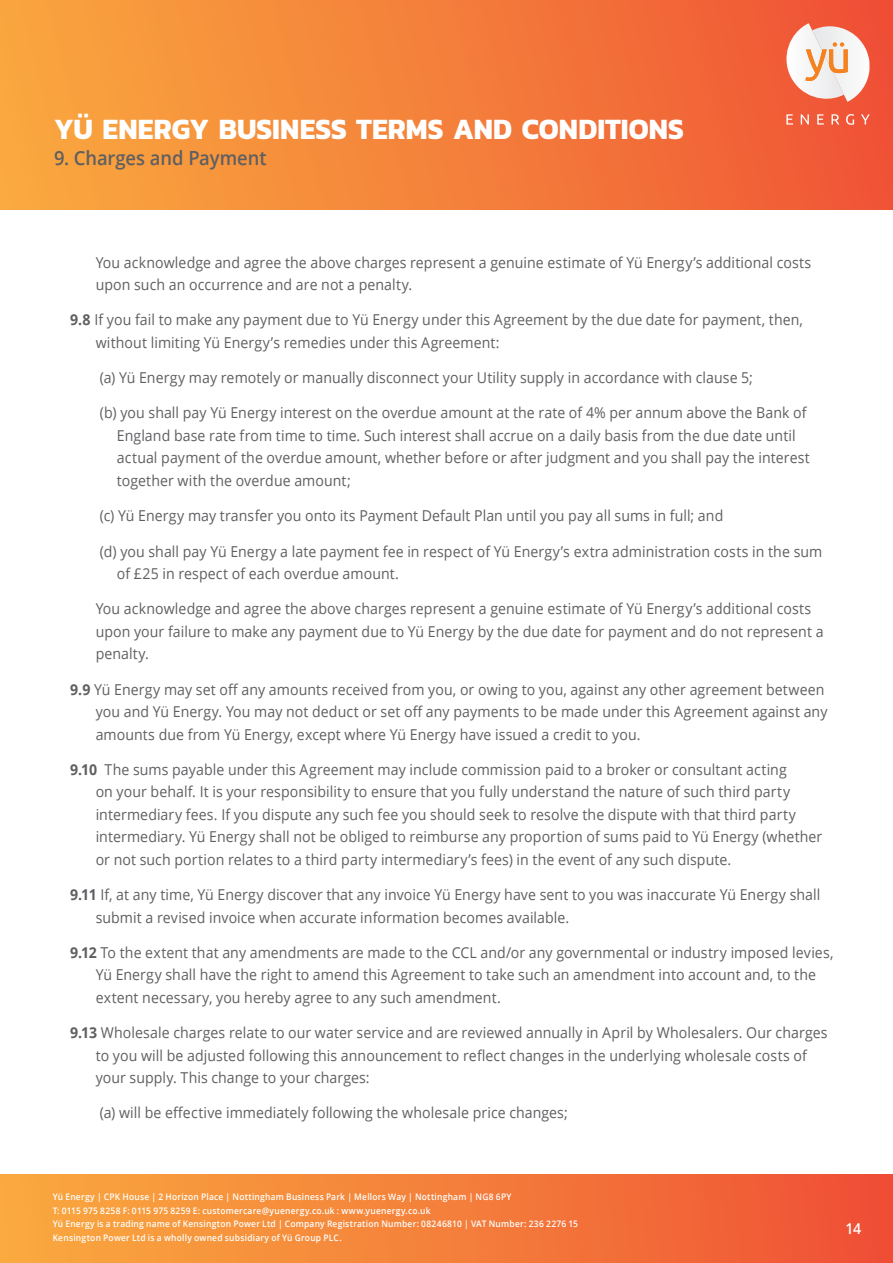
<style>
.page{position:relative;width:893px;height:1263px;background:#fff}
.page>*{position:absolute;margin:0;border:0;box-sizing:border-box;transform-origin:0 0}
.t1{font:700 30px "Kanit";color:#fff;scale:.94 1}
.Paragraph_Style_1{font:600 19.5px "Open Sans";letter-spacing:-.005em;color:#5f5f62;scale:.94 1}
.t2{font:15px/22.5px "Open Sans";letter-spacing:.005em;color:#5f5f62;scale:.94 1}
.Paragraph_Style_1-2{font:600 15px "Open Sans";letter-spacing:-.02em;color:#fff;scale:.94 1}
.t3{font:600 9px "Open Sans";letter-spacing:.025em;color:#fff;scale:.94 1}
.s1{font-weight:700}
</style>
<div class="page">
<div style="left:0;top:0;width:893px;height:210px;background:linear-gradient(to right,#f9a93f,#ef5336)"></div>
<div style="left:0;top:1174px;width:893px;height:89px;background:linear-gradient(to right,#faab3f,#ef5036)"></div>
<svg style="left:781px;top:23px;width:88px;height:81px"></svg>
<svg style="left:786px;top:114px;width:7px;height:11px"></svg>
<svg style="left:801px;top:114px;width:8px;height:11px"></svg>
<svg style="left:817px;top:114px;width:7px;height:11px"></svg>
<svg style="left:831px;top:114px;width:8px;height:11px"></svg>
<svg style="left:846px;top:114px;width:8px;height:11px"></svg>
<svg style="left:861px;top:114px;width:9px;height:11px"></svg>
<p class="t1" style="left:54px;top:106px;width:672px">YÜ ENERGY BUSINESS TERMS AND CONDITIONS</p>
<p class="Paragraph_Style_1" style="left:54px;top:145px;width:228px">9. Charges and Payment</p>
<p class="t2" style="left:96px;top:251px;width:763px">You acknowledge and agree the above charges represent a genuine estimate of Yü Energy’s additional costs upon such an occurrence and are not a penalty.</p>
<p class="t2" style="left:96px;top:308px;width:754px;text-indent:-26px"><span class="s1">9.8</span> If you fail to make any payment due to Yü Energy under this Agreement by the due date for payment, then, without limiting Yü Energy’s remedies under this Agreement:</p>
<p class="t2" style="left:100px;top:366px;width:696px">(a) Yü Energy may remotely or manually disconnect your Utility supply in accordance with clause 5;</p>
<p class="t2" style="left:117px;top:401px;width:739px;text-indent:-17px">(b) you shall pay Yü Energy interest on the overdue amount at the rate of 4% per annum above the Bank of England base rate from time to time. Such interest shall accrue on a daily basis from the due date until actual payment of the overdue amount, whether before or after judgment and you shall pay the interest together with the overdue amount;</p>
<p class="t2" style="left:100px;top:504px;width:665px">(c) Yü Energy may transfer you onto its Payment Default Plan until you pay all sums in full; and</p>
<p class="t2" style="left:117px;top:539px;width:752px;text-indent:-17px">(d) you shall pay Yü Energy a late payment fee in respect of Yü Energy’s extra administration costs in the sum of £25 in respect of each overdue amount.</p>
<p class="t2" style="left:96px;top:597px;width:776px">You acknowledge and agree the above charges represent a genuine estimate of Yü Energy’s additional costs upon your failure to make any payment due to Yü Energy by the due date for payment and do not represent a penalty.</p>
<p class="t2" style="left:96px;top:677px;width:780px;text-indent:-26px"><span class="s1">9.9</span> Yü Energy may set off any amounts received from you, or owing to you, against any other agreement between you and Yü Energy. You may not deduct or set off any payments to be made under this Agreement against any amounts due from Yü Energy, except where Yü Energy have issued a credit to you.</p>
<p class="t2" style="left:96px;top:758px;width:775px;text-indent:-26px"><span class="s1">9.10</span> The sums payable under this Agreement may include commission paid to a broker or consultant acting<br>on your behalf. It is your responsibility to ensure that you fully understand the nature of such third party intermediary fees. If you dispute any such fee you should seek to resolve the dispute with that third party intermediary. Yü Energy shall not be obliged to reimburse any proportion of sums paid to Yü Energy (whether or not such portion relates to a third party intermediary’s fees) in the event of any such dispute.</p>
<p class="t2" style="left:96px;top:883px;width:772px;text-indent:-26px"><span class="s1">9.11</span> If, at any time, Yü Energy discover that any invoice Yü Energy have sent to you was inaccurate Yü Energy shall submit a revised invoice when accurate information becomes available.</p>
<p class="t2" style="left:96px;top:941px;width:786px;text-indent:-26px"><span class="s1">9.12</span> To the extent that any amendments are made to the CCL and/or any governmental or industry imposed levies,<br>Yü Energy shall have the right to amend this Agreement to take such an amendment into account and, to the extent necessary, you hereby agree to any such amendment.</p>
<p class="t2" style="left:96px;top:1021px;width:780px;text-indent:-26px"><span class="s1">9.13</span> Wholesale charges relate to our water service and are reviewed annually in April by Wholesalers. Our charges to you will be adjusted following this announcement to reflect changes in the underlying wholesale costs of your supply. This change to your charges:</p>
<p class="t2" style="left:100px;top:1101px;width:499px">(a) will be effective immediately following the wholesale price changes;</p>
<p class="t3" style="left:53px;top:1191px;width:489px">Yü Energy | CPK House | 2 Horizon Place | Nottingham Business Park | Mellors Way | Nottingham | NG8 6PY</p>
<p class="t3" style="left:53px;top:1204px;width:404px">T: 0115 975 8258 F: 0115 975 8259 E: customercare@yuenergy.co.uk : www.yuenergy.co.uk</p>
<p class="t3" style="left:53px;top:1218px;width:560px">Yü Energy is a trading name of Kensington Power Ltd | Company Registration Number: 08246810 | VAT Number: 236 2276 15</p>
<p class="t3" style="left:53px;top:1231px;width:309px">Kensington Power Ltd is a wholly owned subsidiary of Yü Group PLC.</p>
<p class="Paragraph_Style_1-2" style="left:54px;top:1205px;width:43px">0215v</p>
<p class="Paragraph_Style_1-2" style="left:845px;top:1218px;width:18px">14</p>
</div>
